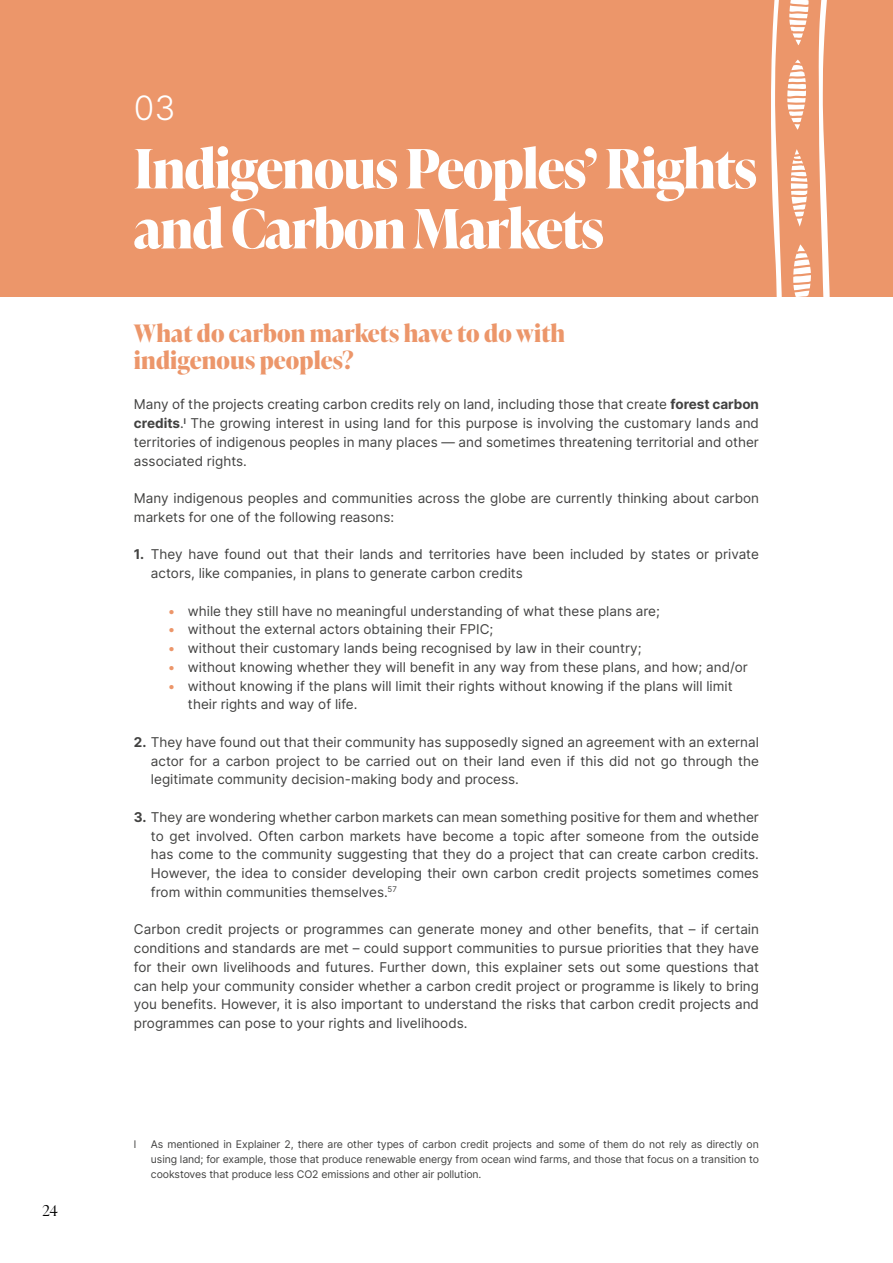
<style>
.page{position:relative;width:893px;height:1263px;background:#fff}
.page>*{position:absolute;margin:0;border:0;box-sizing:border-box;transform-origin:0 0}
.t1{font:700 54px/60px "Ivy Presto Display";letter-spacing:-.02em;color:#fff}
.t2{font:300 33.45px "Inter";color:#fff}
.t3{font:700 24px/27px "Ivy Presto Display";letter-spacing:.005em;color:#ec966a}
.t4{font:300 15px "Ivy Presto Display";color:#000}
.t5{font:13.5px/18.8px "Inter";color:#424241;text-align:justify}
.t6{font:10.5px/15px "Inter";letter-spacing:-.01em;color:#424241;text-align:justify}
.s1{font-weight:700}
.s2{color:#ec966a}
</style>
<div class="page">
<div style="left:0;top:0;width:893px;height:297px;background:#ec966a"></div>
<svg style="left:819px;top:0;width:11px;height:297px"></svg>
<svg style="left:771px;top:0;width:40px;height:297px"></svg>
<p class="t4" style="left:43px;top:1199px;width:17px">24</p>
<h2 class="t2" style="left:134px;top:83px;width:43px">03</h2>
<h1 class="t1" style="left:134px;top:137px;width:625px">Indigenous Peoples’ Rights and Carbon Markets</h1>
<h3 class="t3" style="left:134px;top:320px;width:433px">What do carbon markets have to do with indigenous peoples?</h3>
<p class="t5" style="left:134px;top:395px;width:627px">Many of the projects creating carbon credits rely on land, including those that create <span class="s1">forest carbon credits</span>.<sup>l</sup> The growing interest in using land for this purpose is involving the customary lands and territories of indigenous peoples in many places — and sometimes threatening territorial and other associated rights.</p>
<p class="t5" style="left:134px;top:488px;width:627px">Many indigenous peoples and communities across the globe are currently thinking about carbon markets for one of the following reasons:</p>
<p class="t5" style="left:151px;top:545px;width:609px;text-indent:-17px"><span class="s1">1.</span> They have found out that their lands and territories have been included by states or private actors, like companies, in plans to generate carbon credits</p>
<p class="t5" style="left:168px;top:601px;width:493px"><span class="s2">•</span> while they still have no meaningful understanding of what these plans are;</p>
<p class="t5" style="left:168px;top:620px;width:327px"><span class="s2">•</span> without the external actors obtaining their FPIC;</p>
<p class="t5" style="left:168px;top:638px;width:475px"><span class="s2">•</span> without their customary lands being recognised by law in their country;</p>
<p class="t5" style="left:168px;top:657px;width:581px"><span class="s2">•</span> without knowing whether they will benefit in any way from these plans, and how; and/or</p>
<p class="t5" style="left:188px;top:676px;width:546px;text-indent:-20px"><span class="s2">•</span> without knowing if the plans will limit their rights without knowing if the plans will limit their rights and way of life.</p>
<p class="t5" style="left:151px;top:732px;width:610px;text-indent:-17px"><span class="s1">2.</span> They have found out that their community has supposedly signed an agreement with an external actor for a carbon project to be carried out on their land even if this did not go through the legitimate community decision-making body and process.</p>
<p class="t5" style="left:151px;top:807px;width:610px;text-indent:-17px"><span class="s1">3.</span> They are wondering whether carbon markets can mean something positive for them and whether to get involved. Often carbon markets have become a topic after someone from the outside has come to the community suggesting that they do a project that can create carbon credits.<br>However, the idea to consider developing their own carbon credit projects sometimes comes from within communities themselves.<sup>57</sup></p>
<p class="t5" style="left:134px;top:920px;width:627px">Carbon credit projects or programmes can generate money and other benefits, that – if certain conditions and standards are met – could support communities to pursue priorities that they have for their own livelihoods and futures. Further down, this explainer sets out some questions that can help your community consider whether a carbon credit project or programme is likely to bring you benefits. However, it is also important to understand the risks that carbon credit projects and programmes can pose to your rights and livelihoods.</p>
<p class="t6" style="left:134px;top:1136px;width:4px">l</p>
<p class="t6" style="left:151px;top:1136px;width:610px">As mentioned in Explainer 2, there are other types of carbon credit projects and some of them do not rely as directly on using land; for example, those that produce renewable energy from ocean wind farms, and those that focus on a transition to cookstoves that produce less CO2 emissions and other air pollution.</p>
</div>
